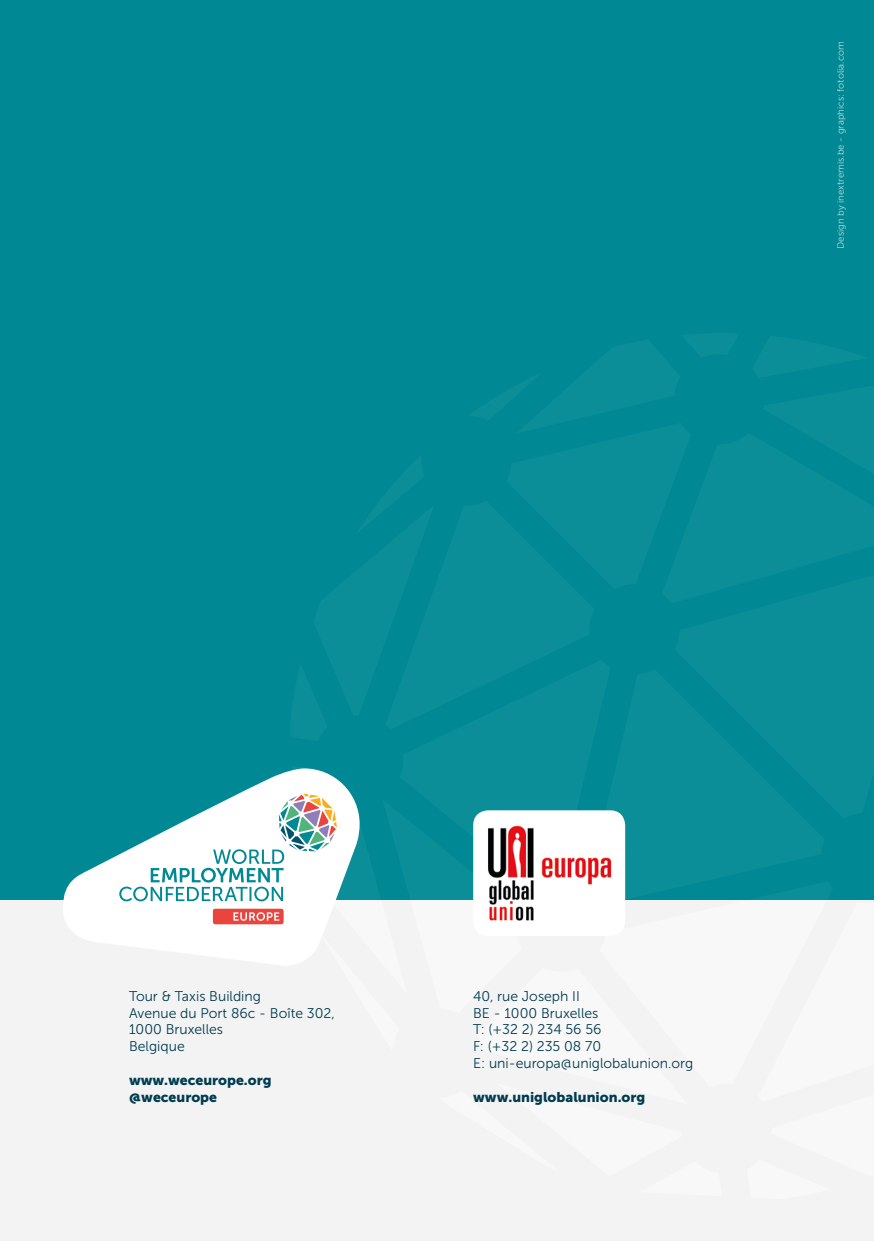
<style>
.page{position:relative;width:874px;height:1241px;background:#fff}
.page>*{position:absolute;margin:0;border:0;box-sizing:border-box;transform-origin:0 0}
.t1{font:14px/16.8px "Museo Sans 300";color:#003c50}
.t2{font:14px/16.8px "Museo Sans 900";color:#003c50}
.t3{font:9.62px "Museo Sans 300";color:#fff}
</style>
<div class="page">
<div style="left:0;top:0;width:873px;height:900px;background:#008994"></div>
<div style="left:403px;top:741px;width:183px;height:24px;background:#0c8e99"></div>
<svg style="left:586px;top:741px;width:88px;height:24px;fill:#0c8e99"></svg>
<svg style="left:674px;top:741px;width:199px;height:24px;fill:#0c8e99"></svg>
<svg style="left:290px;top:334px;width:583px;height:407px"></svg>
<div style="left:0;top:900px;width:873px;height:340px;background:#f3f3f3"></div>
<svg style="left:63px;top:854px;width:56px;height:91px;fill:#fff"></svg>
<svg style="left:119px;top:765px;width:754px;height:201px"></svg>
<div style="left:473px;top:810px;width:152px;height:125px;background:#fff;border-radius:15px"></div>
<img style="left:488px;top:825px;width:124px;height:96px">
<p class="t3" style="left:835px;top:249px;width:209px;rotate:-90deg">Design by inextremis.be - graphics: fotolia.com</p>
<p class="t1" style="left:129px;top:987px;width:207px">Tour &amp; Taxis Building<br>Avenue du Port 86c - Boîte 302,<br>1000 Bruxelles<br>Belgique</p>
<p class="t2" style="left:129px;top:1071px;width:144px">www.weceurope.org @weceurope</p>
<p class="t1" style="left:473px;top:987px;width:221px">40, rue Joseph II<br>BE - 1000 Bruxelles<br>T: (+32 2) 234 56 56<br>F: (+32 2) 235 08 70<br>E: uni-europa@uniglobalunion.org</p>
<p class="t2" style="left:473px;top:1087px;width:173px">www.uniglobalunion.org</p>
</div>
